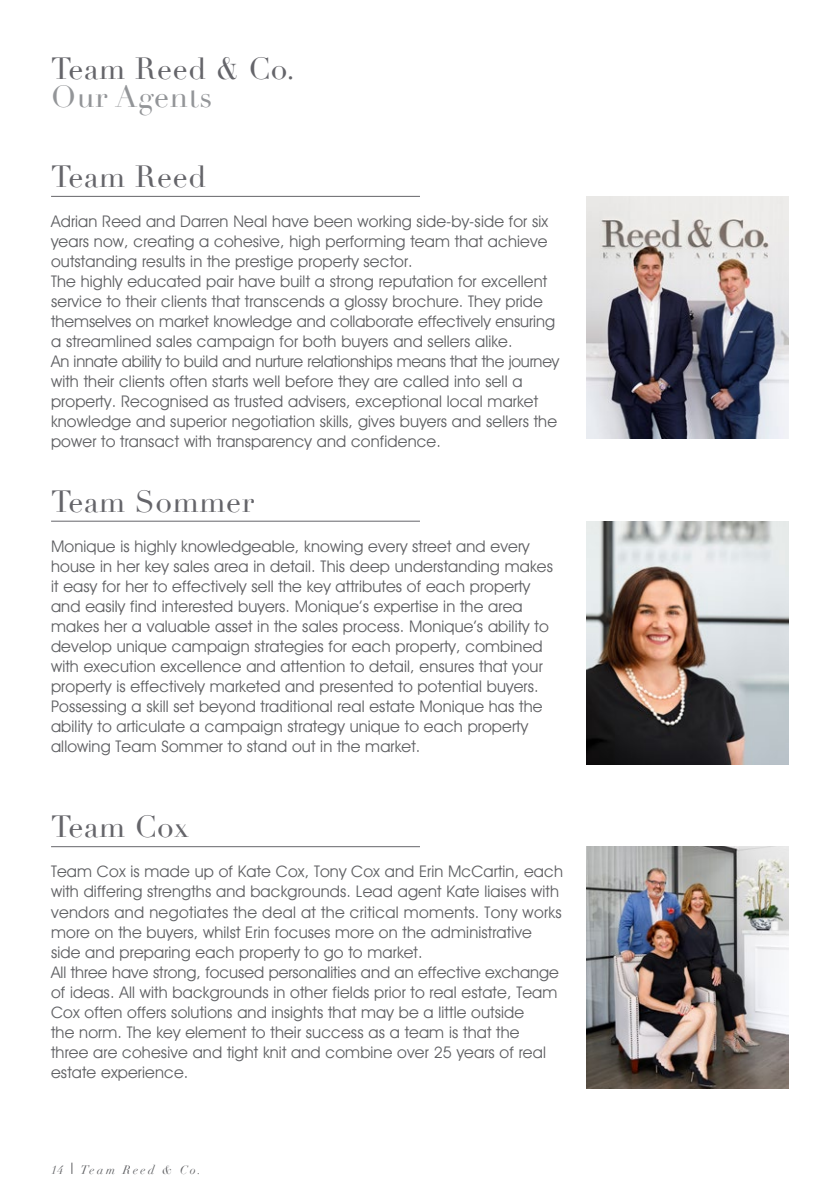
<style>
.page{position:relative;width:840px;height:1191px;background:#fff}
.page>*{position:absolute;margin:0;border:0;box-sizing:border-box;transform-origin:0 0}
.t1{font:30px "Didot";letter-spacing:.02em;color:#65656a}
.t2{font:30px "Didot";letter-spacing:.02em;color:#939598}
.t3{font:16px/20px "Avant Garde IT Cby BT";letter-spacing:.01em;color:#5f6063}
.t4{font:italic 12px "Didot";letter-spacing:.2em;color:#5f6063}
</style>
<div class="page">
<svg style="left:71px;top:1162px;width:1px;height:12px"></svg>
<hr style="left:51px;top:196px;width:369px;height:1px;background:#65656a">
<hr style="left:51px;top:846px;width:369px;height:1px;background:#65656a">
<img style="left:586px;top:196px;width:202px;height:242px">
<img style="left:586px;top:846px;width:202px;height:243px">
<hr style="left:51px;top:521px;width:369px;height:1px;background:#65656a">
<img style="left:586px;top:521px;width:202px;height:243px">
<h1 class="t1" style="left:51px;top:51px;width:245px">Team Reed &amp; Co.</h1>
<h1 class="t2" style="left:51px;top:79px;width:162px">Our Agents</h1>
<h1 class="t1" style="left:51px;top:159px;width:156px">Team Reed</h1>
<p class="t3" style="left:51px;top:211px;width:509px">Adrian Reed and Darren Neal have been working side-by-side for six years now, creating a cohesive, high performing team that achieve outstanding results in the prestige property sector.<br>The highly educated pair have built a strong reputation for excellent service to their clients that transcends a glossy brochure. They pride themselves on market knowledge and collaborate effectively ensuring a streamlined sales campaign for both buyers and sellers alike.<br>An innate ability to build and nurture relationships means that the journey with their clients often starts well before they are called into sell a property. Recognised as trusted advisers, exceptional local market knowledge and superior negotiation skills, gives buyers and sellers the power to transact with transparency and confidence.</p>
<h1 class="t1" style="left:51px;top:483px;width:204px">Team Sommer</h1>
<p class="t3" style="left:51px;top:536px;width:503px">Monique is highly knowledgeable, knowing every street and every house in her key sales area in detail. This deep understanding makes it easy for her to effectively sell the key attributes of each property and easily find interested buyers. Monique’s expertise in the area makes her a valuable asset in the sales process. Monique’s ability to develop unique campaign strategies for each property, combined with execution excellence and attention to detail, ensures that your property is effectively marketed and presented to potential buyers.<br>Possessing a skill set beyond traditional real estate Monique has the ability to articulate a campaign strategy unique to each property allowing Team Sommer to stand out in the market.</p>
<h1 class="t1" style="left:51px;top:809px;width:139px">Team Cox</h1>
<p class="t3" style="left:51px;top:861px;width:513px">Team Cox is made up of Kate Cox, Tony Cox and Erin McCartin, each with differing strengths and backgrounds. Lead agent Kate liaises with vendors and negotiates the deal at the critical moments. Tony works more on the buyers, whilst Erin focuses more on the administrative side and preparing each property to go to market.<br>All three have strong, focused personalities and an effective exchange of ideas. All with backgrounds in other fields prior to real estate, Team Cox often offers solutions and insights that may be a little outside<br>the norm. The key element to their success as a team is that the<br>three are cohesive and tight knit and combine over 25 years of real estate experience.</p>
<p class="t4" style="left:51px;top:1162px;width:14px">14</p>
<p class="t4" style="left:80px;top:1162px;width:122px">Team Reed &amp; Co.</p>
</div>
